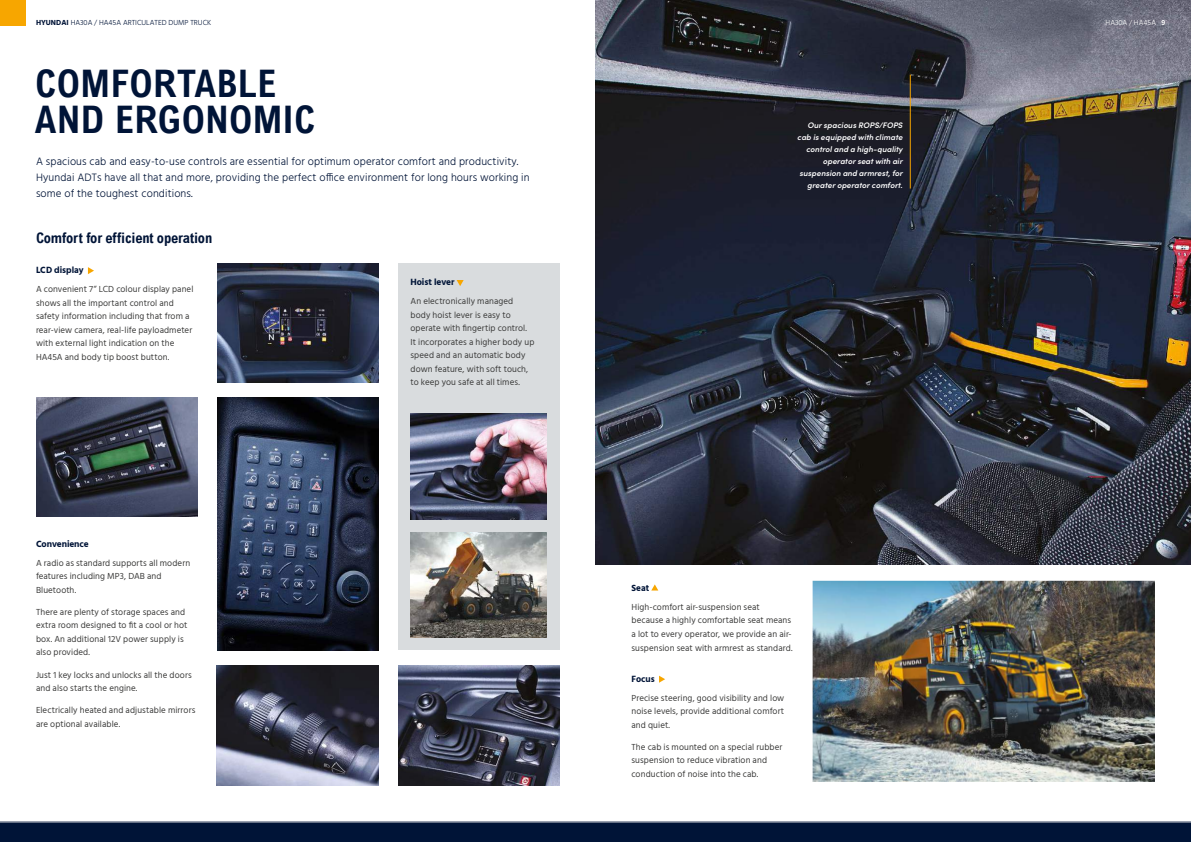
<style>
.page{position:relative;width:1191px;height:842px;background:#fff}
.page>*{position:absolute;margin:0;border:0;box-sizing:border-box;transform-origin:0 0}
.t1{font:700 condensed 38px/36px "Arial";letter-spacing:.01em;color:#001437}
.t2{font:700 condensed 14.5px "Arial";letter-spacing:-.01em;color:#001437}
.t3{font:300 11px/16px "Hind";letter-spacing:.01em;color:#001437}
.t4{font:700 9.2px "Hind";letter-spacing:-.01em;color:#001437}
.t5{font:9px/13.5px "Hind";letter-spacing:.01em;color:#3c3c3b}
.t6{font:italic 600 8px/12px "Sofia Pro";letter-spacing:.005em;color:#fff;text-align:right}
.t7{font:300 7.5px "Hind";color:#001437}
.t8{font:300 7.5px "Hind";color:#fff}
.s1{font-weight:700}
.s2{font-weight:600}
</style>
<div class="page">
<div style="left:398px;top:263px;width:161px;height:387px;background:#d9dcde"></div>
<img style="left:595px;top:0;width:596px;height:565px">
<svg style="left:0;top:821px;width:1191px;height:21px;background:#0c1f40"></svg>
<div style="left:0;top:0;width:26px;height:26px;background:#f7a600"></div>
<svg style="left:651px;top:584px;width:7px;height:6px"></svg>
<svg style="left:659px;top:676px;width:6px;height:7px"></svg>
<hr style="left:910px;top:75px;width:1px;height:114px;background:#f7a600">
<img style="left:812px;top:581px;width:343px;height:201px">
<svg style="left:88px;top:267px;width:6px;height:7px"></svg>
<img style="left:217px;top:397px;width:161px;height:253px">
<img style="left:217px;top:263px;width:161px;height:119px">
<img style="left:398px;top:665px;width:161px;height:120px">
<img style="left:217px;top:665px;width:161px;height:120px">
<img style="left:36px;top:397px;width:161px;height:119px">
<img style="left:410px;top:414px;width:136px;height:105px">
<img style="left:410px;top:532px;width:136px;height:105px">
<svg style="left:456px;top:280px;width:8px;height:6px"></svg>
<p class="t7" style="left:36px;top:17px;width:177px"><span class="s1">HYUNDAI</span> HA30A / HA45A ARTICULATED DUMP TRUCK</p>
<h1 class="t1" style="left:35px;top:66px;width:281px">COMFORTABLE<br>AND ERGONOMIC</h1>
<p class="t3" style="left:36px;top:154px;width:495px">A spacious cab and easy-to-use controls are essential for optimum operator comfort and productivity.<br>Hyundai ADTs have all that and more, providing the perfect office environment for long hours working in some of the toughest conditions.</p>
<h2 class="t2" style="left:36px;top:230px;width:178px">Comfort for efficient operation</h2>
<p class="t4" style="left:36px;top:265px;width:49px">LCD display</p>
<p class="t5" style="left:36px;top:283px;width:159px">A convenient 7” LCD colour display panel shows all the important control and safety information including that from a rear-view camera, real-life payloadmeter with external light indication on the HA45A and body tip boost button.</p>
<p class="t4" style="left:36px;top:538px;width:54px">Convenience</p>
<p class="t5" style="left:36px;top:557px;width:156px">A radio as standard supports all modern features including MP3, DAB and<br>Bluetooth.</p>
<p class="t5" style="left:36px;top:606px;width:153px">There are plenty of storage spaces and extra room designed to fit a cool or hot box. An additional 12V power supply is also provided.</p>
<p class="t5" style="left:36px;top:668px;width:157px">Just 1 key locks and unlocks all the doors and also starts the engine.</p>
<p class="t5" style="left:36px;top:704px;width:161px">Electrically heated and adjustable mirrors are optional available.</p>
<p class="t4" style="left:410px;top:277px;width:45px">Hoist lever</p>
<p class="t5" style="left:410px;top:295px;width:125px">An electronically managed body hoist lever is easy to operate with fingertip control.<br>It incorporates a higher body up speed and an automatic body down feature, with soft touch, to keep you safe at all times.</p>
<p class="t6" style="left:797px;top:118px;width:107px">Our spacious ROPS/FOPS cab is equipped with climate control and a high-quality operator seat with air suspension and armrest, for greater operator comfort.</p>
<p class="t4" style="left:631px;top:582px;width:19px">Seat</p>
<p class="t5" style="left:631px;top:600px;width:163px">High-comfort air-suspension seat because a highly comfortable seat means a lot to every operator, we provide an air&shy;suspension seat with armrest as standard.</p>
<p class="t4" style="left:631px;top:673px;width:25px">Focus</p>
<p class="t5" style="left:631px;top:692px;width:154px;text-align:justify">Precise steering, good visibility and low noise levels, provide additional comfort and quiet.</p>
<p class="t5" style="left:631px;top:741px;width:152px">The cab is mounted on a special rubber suspension to reduce vibration and conduction of noise into the cab.</p>
<p class="t8" style="left:1105px;top:17px;width:61px">HA30A / HA45A <span class="s2">9</span></p>
</div>
